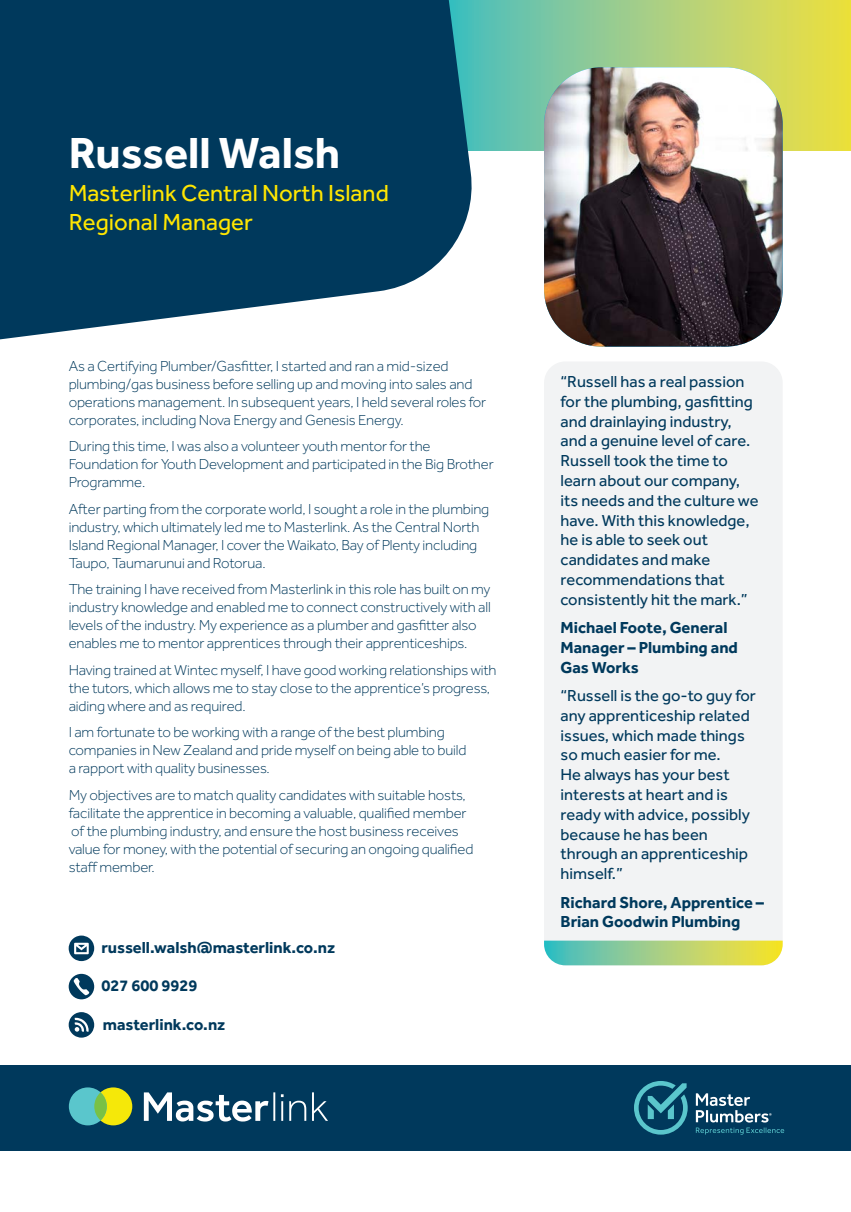
<style>
.page{position:relative;width:851px;height:1212px;background:#fff}
.page>*{position:absolute;margin:0;border:0;box-sizing:border-box;transform-origin:0 0}
.New_name{font:700 45px "Effra";color:#fff}
.new_region{font:24px/28.8px "Effra";color:#ffe601}
.body_copy_testimonia{font:16.5px/19.8px "Effra";color:#00395c}
.body_copy_testimonia-2{font:700 16.5px/19.8px "Effra";color:#00395c}
.new_body_copy{font:300 15px/18px "Effra";letter-spacing:-.01em;color:#00395c}
</style>
<div class="page">
<svg style="left:478px;top:0;width:372px;height:151px;background:#a6cf7d"></svg>
<svg style="left:0;top:0;width:478px;height:340px;background:#1c506f"></svg>
<div style="left:0;top:1065px;width:850px;height:85px;background:#00395c"></div>
<div style="left:94px;top:1087px;width:38px;height:38px;background:#f5e809;border-radius:50%"></div>
<div style="left:69px;top:1087px;width:38px;height:38px;background:#5ac6cc;border-radius:50%"></div>
<svg style="left:94px;top:1092px;width:13px;height:28px"></svg>
<svg style="left:144px;top:1092px;width:184px;height:29px"></svg>
<svg style="left:634px;top:1081px;width:53px;height:53px"></svg>
<svg style="left:695px;top:1093px;width:89px;height:41px"></svg>
<svg style="left:69px;top:974px;width:25px;height:25px"></svg>
<svg style="left:69px;top:935px;width:25px;height:26px"></svg>
<svg style="left:69px;top:1012px;width:25px;height:25px"></svg>
<div style="left:544px;top:361px;width:238px;height:604px;background:#f2f3f4;border-radius:21px"></div>
<svg style="left:544px;top:940px;width:238px;height:25px;background:#a9d283"></svg>
<img style="left:544px;top:67px;width:238px;height:280px">
<p class="New_name" style="left:69px;top:125px;width:273px">Russell Walsh</p>
<p class="new_region" style="left:69px;top:178px;width:322px">Masterlink Central North Island<br>Regional Manager</p>
<p class="new_body_copy" style="left:69px;top:357px;width:419px">As a Certifying Plumber/Gasfitter, I started and ran a mid-sized plumbing/gas business before selling up and moving into sales and operations management. In subsequent years, I held several roles for corporates, including Nova Energy and Genesis Energy.</p>
<p class="new_body_copy" style="left:69px;top:437px;width:426px">During this time, I was also a volunteer youth mentor for the<br>Foundation for Youth Development and participated in the Big Brother<br>Programme.</p>
<p class="new_body_copy" style="left:69px;top:500px;width:422px">After parting from the corporate world, I sought a role in the plumbing industry, which ultimately led me to Masterlink. As the Central North Island Regional Manager, I cover the Waikato, Bay of Plenty including Taupo, Taumarunui and Rotorua.</p>
<p class="new_body_copy" style="left:69px;top:580px;width:423px">The training I have received from Masterlink in this role has built on my industry knowledge and enabled me to connect constructively with all levels of the industry. My experience as a plumber and gasfitter also enables me to mentor apprentices through their apprenticeships.</p>
<p class="new_body_copy" style="left:69px;top:661px;width:429px">Having trained at Wintec myself, I have good working relationships with the tutors, which allows me to stay close to the apprentice’s progress, aiding where and as required.</p>
<p class="new_body_copy" style="left:69px;top:723px;width:399px">I am fortunate to be working with a range of the best plumbing companies in New Zealand and pride myself on being able to build a rapport with quality businesses.</p>
<p class="new_body_copy" style="left:69px;top:786px;width:406px">My objectives are to match quality candidates with suitable hosts, facilitate the apprentice in becoming a valuable, qualified member of the plumbing industry, and ensure the host business receives value for money, with the potential of securing an ongoing qualified staff member.</p>
<p class="body_copy_testimonia-2" style="left:101px;top:937px;width:235px">russell.walsh@masterlink.co.nz</p>
<p class="body_copy_testimonia-2" style="left:101px;top:975px;width:97px">027 600 9929</p>
<p class="body_copy_testimonia-2" style="left:103px;top:1014px;width:124px">masterlink.co.nz</p>
<p class="body_copy_testimonia" style="left:560px;top:371px;width:199px">“Russell has a real passion for the plumbing, gasfitting and drainlaying industry, and a genuine level of care.<br>Russell took the time to learn about our company, its needs and the culture we have. With this knowledge, he is able to seek out candidates and make recommendations that consistently hit the mark.”</p>
<p class="body_copy_testimonia-2" style="left:560px;top:617px;width:179px">Michael Foote, General<br>Manager – Plumbing and<br>Gas Works</p>
<p class="body_copy_testimonia" style="left:560px;top:685px;width:197px">“Russell is the go-to guy for any apprenticeship related issues, which made things so much easier for me.<br>He always has your best interests at heart and is ready with advice, possibly because he has been through an apprenticeship himself.”</p>
<p class="body_copy_testimonia-2" style="left:560px;top:892px;width:205px">Richard Shore, Apprentice –<br>Brian Goodwin Plumbing</p>
</div>
